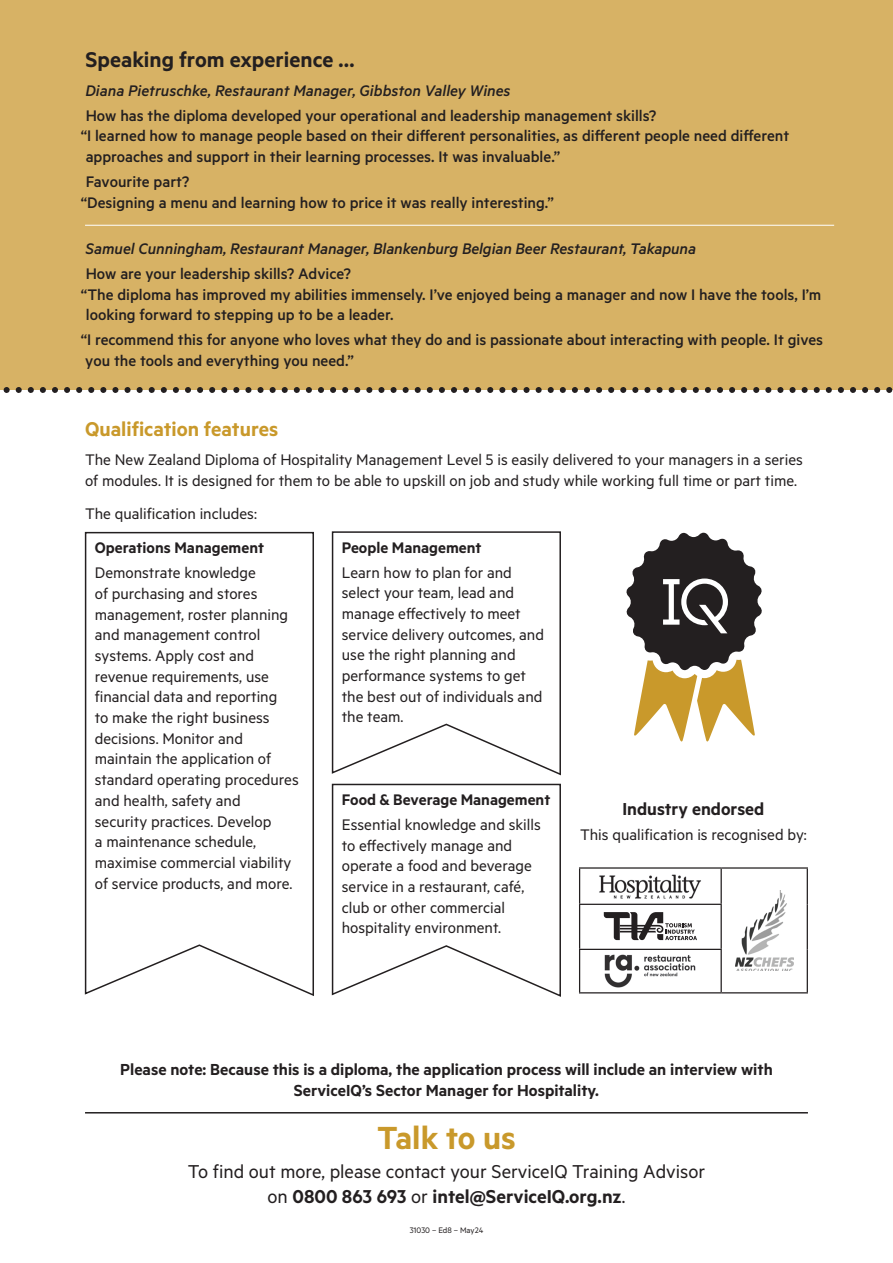
<style>
.page{position:relative;width:893px;height:1263px;background:#fff}
.page>*{position:absolute;margin:0;border:0;box-sizing:border-box;transform-origin:0 0}
.t1{font:600 36px "Metric";color:#c9992b}
.t2{font:600 24px "Metric";color:#231f20}
.t3{font:600 22.5px "Metric";color:#c9992b}
.t4{font:21px/25.2px "Metric";color:#231f20;text-align:center}
.t5{font:600 19.5px "Metric";color:#231f20}
.t6{font:600 18px/21.6px "Metric";color:#231f20;text-align:center}
.t7{font:17.25px/20.7px "Metric";color:#231f20}
.t8{font:500 17.25px/20.7px "Metric";color:#231f20}
.t9{font:italic 500 17.25px "Metric";letter-spacing:-.005em;color:#231f20}
.t10{font:600 17.25px "Metric";color:#231f20}
.t11{font:9px "Metric";color:#231f20}
.s1{font-weight:600}
</style>
<div class="page">
<div style="left:0;top:0;width:893px;height:390px;background:#d7b265"></div>
<svg style="left:3px;top:387px;width:890px;height:6px"></svg>
<hr style="left:85px;top:225px;width:749px;height:1px;background:#fff">
<svg style="left:84px;top:531px;width:230px;height:465px"></svg>
<svg style="left:331px;top:531px;width:230px;height:245px"></svg>
<svg style="left:331px;top:783px;width:230px;height:214px"></svg>
<hr style="left:579px;top:867px;width:142px;height:2px;background:#231f20">
<hr style="left:579px;top:869px;width:1px;height:35px;background:#231f20">
<hr style="left:721px;top:867px;width:87px;height:2px;background:#231f20">
<hr style="left:721px;top:869px;width:1px;height:35px;background:#231f20">
<hr style="left:807px;top:869px;width:1px;height:35px;background:#231f20">
<hr style="left:807px;top:904px;width:1px;height:45px;background:#231f20">
<hr style="left:807px;top:949px;width:1px;height:43px;background:#231f20">
<hr style="left:579px;top:904px;width:143px;height:1px;background:#231f20">
<hr style="left:579px;top:905px;width:1px;height:44px;background:#231f20">
<hr style="left:721px;top:905px;width:1px;height:44px;background:#231f20">
<hr style="left:579px;top:949px;width:143px;height:1px;background:#231f20">
<hr style="left:579px;top:950px;width:1px;height:42px;background:#231f20">
<hr style="left:721px;top:950px;width:1px;height:42px;background:#231f20">
<hr style="left:579px;top:992px;width:142px;height:1px;background:#231f20">
<hr style="left:721px;top:992px;width:87px;height:1px;background:#231f20">
<img style="left:599px;top:874px;width:102px;height:25px">
<img style="left:735px;top:890px;width:58px;height:81px">
<svg style="left:604px;top:912px;width:93px;height:28px"></svg>
<img style="left:604px;top:954px;width:92px;height:33px">
<svg style="left:626px;top:533px;width:136px;height:208px"></svg>
<hr style="left:85px;top:1112px;width:723px;height:1px;background:#231f20">
<h2 class="t2" style="left:86px;top:45px;width:271px">Speaking from experience …</h2>
<p class="t9" style="left:85px;top:80px;width:427px">Diana Pietruschke, Restaurant Manager, Gibbston Valley Wines</p>
<p class="t8" style="left:81px;top:105px;width:710px">How has the diploma developed your operational and leadership management skills?<br>“I learned how to manage people based on their different personalities, as different people need different approaches and support in their learning processes. It was invaluable.”</p>
<p class="t8" style="left:81px;top:171px;width:475px">Favourite part?<br>“Designing a menu and learning how to price it was really interesting.”</p>
<p class="t9" style="left:86px;top:239px;width:612px">Samuel Cunningham, Restaurant Manager, Blankenburg Belgian Beer Restaurant, Takapuna</p>
<p class="t8" style="left:86px;top:263px;width:267px">How are your leadership skills? Advice?</p>
<p class="t8" style="left:81px;top:283px;width:742px">“The diploma has improved my abilities immensely. I’ve enjoyed being a manager and now I have the tools, I’m</p>
<p class="t8" style="left:86px;top:304px;width:309px">looking forward to stepping up to be a leader.</p>
<p class="t8" style="left:81px;top:329px;width:744px">“I recommend this for anyone who loves what they do and is passionate about interacting with people. It gives you the tools and everything you need.”</p>
<h3 class="t3" style="left:85px;top:415px;width:195px">Qualification features</h3>
<p class="t7" style="left:85px;top:448px;width:719px">The New Zealand Diploma of Hospitality Management Level 5 is easily delivered to your managers in a series of modules. It is designed for them to be able to upskill on job and study while working full time or part time.</p>
<p class="t7" style="left:85px;top:503px;width:173px">The qualification includes:</p>
<p class="t10" style="left:95px;top:537px;width:171px">Operations Management</p>
<p class="t7" style="left:95px;top:562px;width:206px">Demonstrate knowledge<br>of purchasing and stores management, roster planning and management control systems. Apply cost and revenue requirements, use financial data and reporting<br>to make the right business decisions. Monitor and maintain the application of standard operating procedures and health, safety and<br>security practices. Develop<br>a maintenance schedule, maximise commercial viability of service products, and more.</p>
<p class="t10" style="left:342px;top:537px;width:141px">People Management</p>
<p class="t7" style="left:342px;top:561px;width:204px">Learn how to plan for and select your team, lead and manage effectively to meet service delivery outcomes, and use the right planning and performance systems to get the best out of individuals and the team.</p>
<p class="t10" style="left:342px;top:789px;width:210px">Food &amp; Beverage Management</p>
<p class="t7" style="left:342px;top:814px;width:201px">Essential knowledge and skills to effectively manage and operate a food and beverage service in a restaurant, café, club or other commercial hospitality environment.</p>
<p class="t5" style="left:622px;top:797px;width:143px">Industry endorsed</p>
<p class="t7" style="left:580px;top:824px;width:228px">This qualification is recognised by:</p>
<p class="t6" style="left:120px;top:1058px;width:654px">Please note: Because this is a diploma, the application process will include an interview with<br>ServiceIQ’s Sector Manager for Hospitality.</p>
<h1 class="t1" style="left:377px;top:1116px;width:140px">Talk to us</h1>
<p class="t4" style="left:188px;top:1158px;width:519px">To find out more, please contact your ServiceIQ Training Advisor on <span class="s1">0800 863 693</span> or <span class="s1">intel@ServiceIQ.org.nz</span>.</p>
<p class="t11" style="left:410px;top:1225px;width:75px">31030 – Ed8 – May24</p>
</div>
